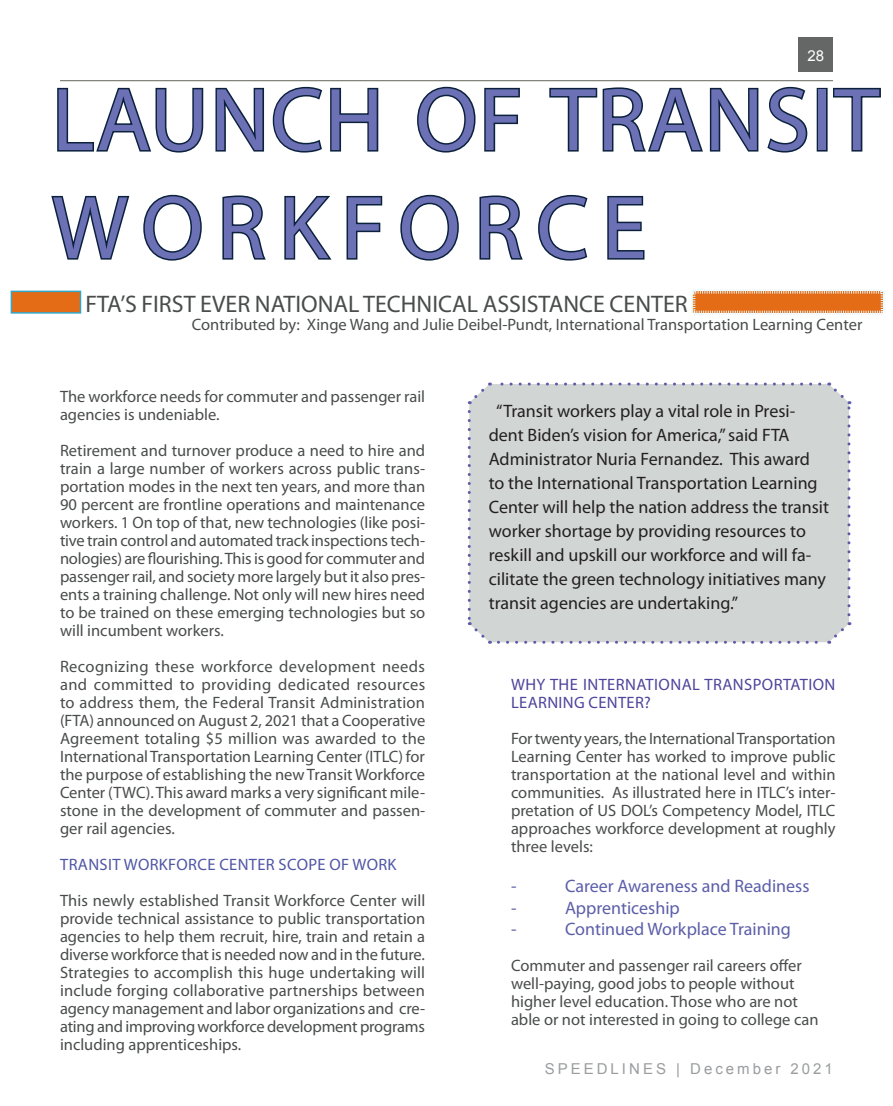
<style>
.page{position:relative;width:893px;height:1106px;background:#fff}
.page>*{position:absolute;margin:0;border:0;box-sizing:border-box;transform-origin:0 0}
.Subheading_with_line{font:90px/108px "Myriad Pro";letter-spacing:.02em;color:#6c70b4}
.Subheading_with_line-2{font:24px "Myriad Pro";color:#4a4c4c}
.Quote_2{font:18px/24px "Myriad Pro";color:#231f20}
.Quote_1{font:18px "Myriad Pro";color:#5c5ea9}
.Body{font:16.5px/18px "Myriad Pro";color:#4a4c4c;text-align:justify}
.Quote_1-2{font:16.5px/18px "Myriad Pro";color:#4a4c4c}
.Body-2{font:16.5px/18px "Myriad Pro";letter-spacing:.025em;color:#4e449c}
.Body-3{font:16.5px "Myriad Pro";letter-spacing:.02em;color:#5057a5}
.Footer_Master_page{font:15px "Arial";letter-spacing:.2em;color:#9a9c9e}
.t1{font:15px "Arial";color:#fff}
</style>
<div class="page">
<div style="left:798px;top:38px;width:35px;height:34px;background:#656666"></div>
<hr style="left:60px;top:80px;width:773px;height:1px;background:#73776c">
<svg style="left:57px;top:87px;width:147px;height:66px"></svg>
<svg style="left:215px;top:86px;width:164px;height:67px"></svg>
<svg style="left:417px;top:86px;width:59px;height:67px"></svg>
<svg style="left:484px;top:87px;width:36px;height:65px"></svg>
<svg style="left:549px;top:86px;width:259px;height:67px"></svg>
<div style="left:817px;top:88px;width:11px;height:64px;border:3px solid #0b213c"></div>
<svg style="left:833px;top:87px;width:48px;height:65px"></svg>
<svg style="left:51px;top:195px;width:79px;height:65px"></svg>
<svg style="left:143px;top:194px;width:59px;height:67px"></svg>
<svg style="left:222px;top:195px;width:44px;height:65px"></svg>
<svg style="left:284px;top:195px;width:48px;height:65px"></svg>
<svg style="left:346px;top:195px;width:37px;height:65px"></svg>
<svg style="left:400px;top:194px;width:59px;height:67px"></svg>
<svg style="left:479px;top:195px;width:44px;height:65px"></svg>
<svg style="left:538px;top:194px;width:50px;height:67px"></svg>
<svg style="left:607px;top:195px;width:38px;height:65px"></svg>
<svg style="left:691px;top:289px;width:194px;height:26px;background:#e69052"></svg>
<div style="left:11px;top:291px;width:70px;height:23px;background:#e46c16;border:2px solid #33a5c7"></div>
<div style="left:469px;top:384px;width:380px;height:258px;background:#d1d5d3"></div>
<svg style="left:468px;top:411px;width:22px;height:233px;background:#d0d4d5"></svg>
<svg style="left:498px;top:622px;width:352px;height:22px;background:#d0d4d5"></svg>
<svg style="left:828px;top:382px;width:22px;height:233px;background:#d0d3d4"></svg>
<svg style="left:468px;top:382px;width:352px;height:22px;background:#d1d4d5"></svg>
<p class="t1" style="left:807px;top:46px;width:18px">28</p>
<p class="Subheading_with_line" style="left:52px;top:64px;width:829px">LAUNCH OF TRANSIT<br>WORKFORCE</p>
<p class="Subheading_with_line-2" style="left:85px;top:289px;width:604px">FTA’S FIRST EVER NATIONAL TECHNICAL ASSISTANCE CENTER</p>
<p class="Body" style="left:192px;top:315px;width:672px">Contributed by: Xinge Wang and Julie Deibel-Pundt, International Transportation Learning Center</p>
<p class="Body" style="left:60px;top:387px;width:367px">The workforce needs for commuter and passenger rail agencies is undeniable.</p>
<p class="Body" style="left:60px;top:441px;width:367px">Retirement and turnover produce a need to hire and train a large number of workers across public trans&shy;portation modes in the next ten years, and more than 90 percent are frontline operations and maintenance workers. 1 On top of that, new technologies (like posi&shy;tive train control and automated track inspections tech&shy;nologies) are flourishing. This is good for commuter and passenger rail, and society more largely but it also pres&shy;ents a training challenge. Not only will new hires need to be trained on these emerging technologies but so will incumbent workers.</p>
<p class="Body" style="left:60px;top:657px;width:367px">Recognizing these workforce development needs and committed to providing dedicated resources to address them, the Federal Transit Administration (FTA) announced on August 2, 2021 that a Cooperative Agreement totaling $5 million was awarded to the International Transportation Learning Center (ITLC) for the purpose of establishing the new Transit Workforce Center (TWC). This award marks a very significant mile&shy;stone in the development of commuter and passen&shy;ger rail agencies.</p>
<p class="Body-3" style="left:60px;top:854px;width:338px">TRANSIT WORKFORCE CENTER SCOPE OF WORK</p>
<p class="Body" style="left:60px;top:891px;width:367px">This newly established Transit Workforce Center will provide technical assistance to public transportation agencies to help them recruit, hire, train and retain a diverse workforce that is needed now and in the future.<br>Strategies to accomplish this huge undertaking will include forging collaborative partnerships between agency management and labor organizations and cre&shy;ating and improving workforce development programs including apprenticeships.</p>
<p class="Quote_2" style="left:489px;top:399px;width:342px;text-indent:8px">“Transit workers play a vital role in Presi&shy;dent Biden’s vision for America,” said FTA Administrator Nuria Fernandez. This award to the International Transportation Learning Center will help the nation address the transit worker shortage by providing resources to reskill and upskill our workforce and will fa&shy;cilitate the green technology initiatives many transit agencies are undertaking.”</p>
<p class="Body-2" style="left:511px;top:675px;width:326px">WHY THE INTERNATIONAL TRANSPORTATION<br>LEARNING CENTER?</p>
<p class="Body" style="left:511px;top:729px;width:326px">For twenty years, the International Transportation Learning Center has worked to improve public transportation at the national level and within communities. As illustrated here in ITLC’s inter&shy;pretation of US DOL’s Competency Model, ITLC approaches workforce development at roughly three levels:</p>
<p class="Quote_1" style="left:511px;top:874px;width:7px">-</p>
<p class="Quote_1" style="left:565px;top:874px;width:246px">Career Awareness and Readiness</p>
<p class="Quote_1" style="left:511px;top:896px;width:7px">-</p>
<p class="Quote_1" style="left:565px;top:896px;width:116px">Apprenticeship</p>
<p class="Quote_1" style="left:511px;top:918px;width:7px">-</p>
<p class="Quote_1" style="left:565px;top:918px;width:227px">Continued Workplace Training</p>
<p class="Quote_1-2" style="left:511px;top:956px;width:309px">Commuter and passenger rail careers offer well-paying, good jobs to people without higher level education. Those who are not able or not interested in going to college can</p>
<p class="Footer_Master_page" style="left:545px;top:1059px;width:290px">SPEEDLINES | December 2021</p>
</div>
